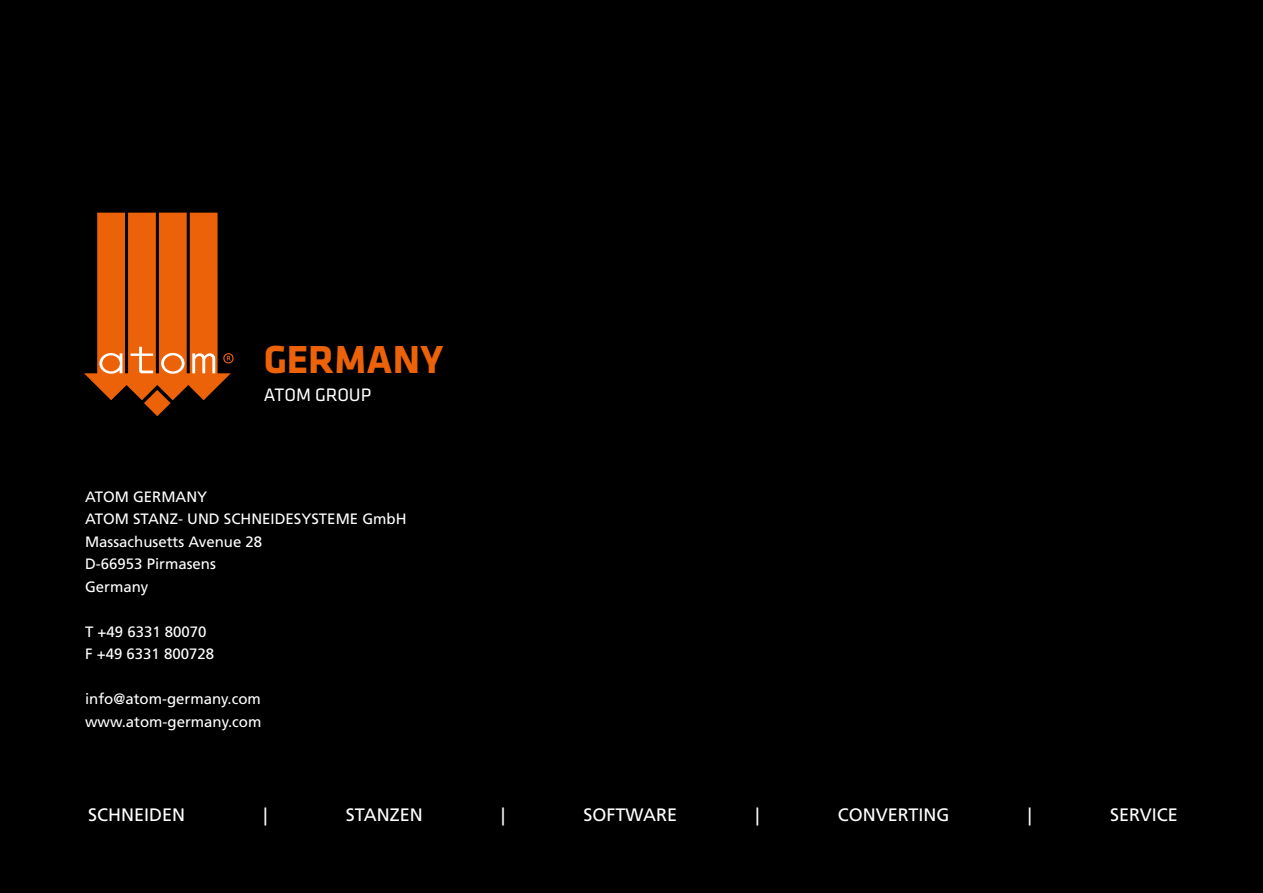
<style>
.page{position:relative;width:1263px;height:893px;background:#000}
.page>*{position:absolute;margin:0;border:0;box-sizing:border-box;transform-origin:0 0}
.t1{font:40.5px "Klavika Bold Bold OSF";letter-spacing:.01em;color:#eb6209}
.t2{font:18.75px "Klavika";letter-spacing:-.005em;color:#fff}
.t3{font:18px "Frutiger LT Std";color:#fff}
.t4{font:15px/22.5px "Frutiger LT Std";color:#fff}
</style>
<div class="page">
<svg style="left:84px;top:213px;width:150px;height:203px"></svg>
<h1 class="t1" style="left:264px;top:338px;width:181px">GERMANY</h1>
<p class="t2" style="left:264px;top:384px;width:109px">ATOM GROUP</p>
<p class="t4" style="left:85px;top:485px;width:323px">ATOM GERMANY<br>ATOM STANZ- UND SCHNEIDESYSTEME GmbH<br>Massachusetts Avenue 28<br>D-66953 Pirmasens<br>Germany</p>
<p class="t4" style="left:85px;top:620px;width:131px">T +49 6331 80070<br>F +49 6331 800728</p>
<p class="t4" style="left:85px;top:688px;width:178px">info@atom-germany.com www.atom-germany.com</p>
<p class="t3" style="left:88px;top:805px;width:99px">SCHNEIDEN</p>
<p class="t3" style="left:264px;top:805px;width:5px">|</p>
<p class="t3" style="left:346px;top:805px;width:79px">STANZEN</p>
<p class="t3" style="left:501px;top:805px;width:5px">|</p>
<p class="t3" style="left:583px;top:805px;width:95px">SOFTWARE</p>
<p class="t3" style="left:755px;top:805px;width:5px">|</p>
<p class="t3" style="left:838px;top:805px;width:113px">CONVERTING</p>
<p class="t3" style="left:1028px;top:805px;width:5px">|</p>
<p class="t3" style="left:1110px;top:805px;width:69px">SERVICE</p>
</div>
